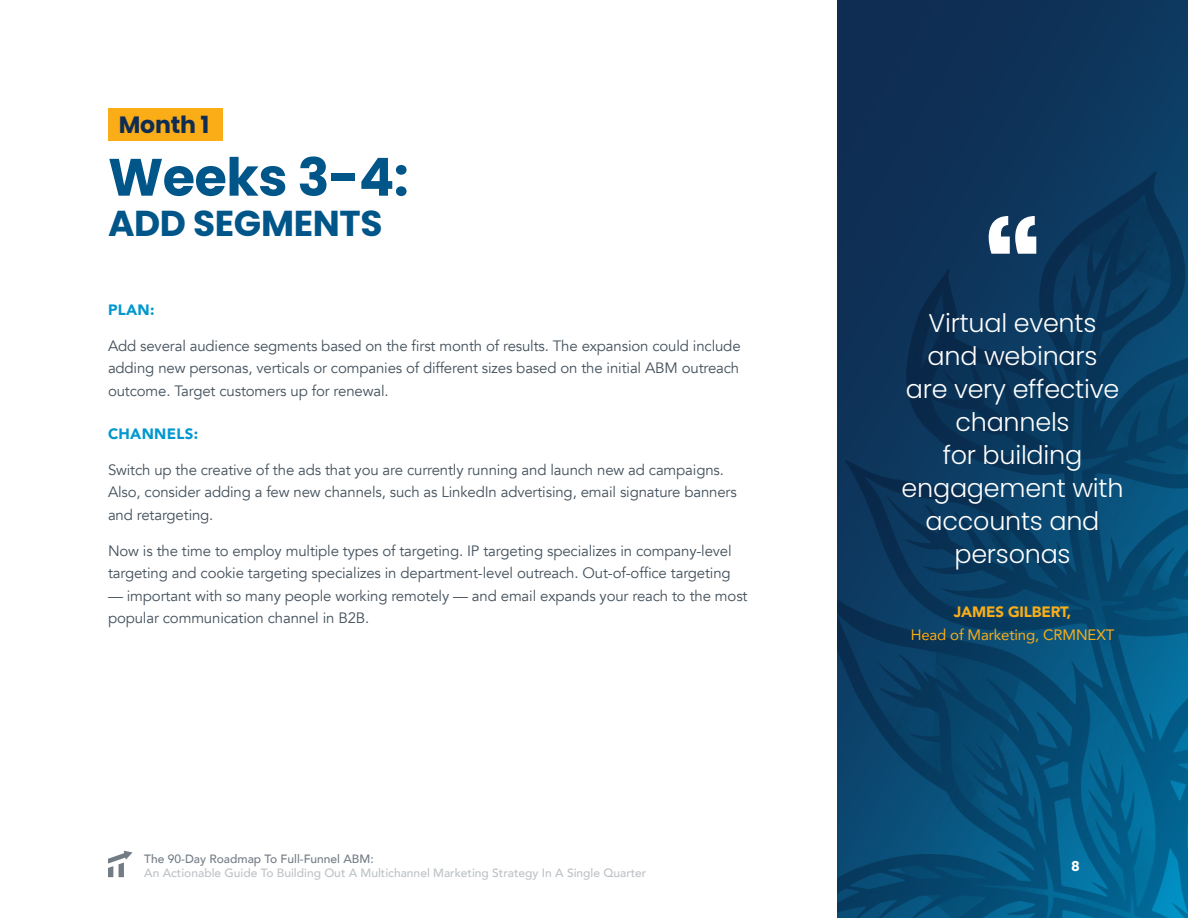
<style>
.page{position:relative;width:1188px;height:918px;background:#fff}
.page>*{position:absolute;margin:0;border:0;box-sizing:border-box;transform-origin:0 0}
.t1{font:700 52.5px "Poppins";letter-spacing:-.01em;color:#005589}
.t2{font:700 36px "Poppins";letter-spacing:-.01em;color:#005589}
.t3{font:300 25.5px/33px "Poppins";letter-spacing:-.01em;color:#fff;text-align:center}
.t4{font:700 23.7px "Poppins";letter-spacing:-.01em;color:#0f2d52}
.t5{font:15px/22.5px "Avenir";letter-spacing:-.01em;color:#44515c}
.t6{font:15px "Avenir";letter-spacing:-.01em;color:#fbad18}
.t7{font:900 15px "Avenir";letter-spacing:.02em;color:#0098cd}
.t8{font:900 15px "Avenir";letter-spacing:-.01em;color:#fbad18}
.t9{font:700 13.5px "Poppins";color:#fff}
.t10{font:500 12px "Avenir";color:#bdc2c6}
.t11{font:500 12px "Avenir";color:#737c85}
</style>
<div class="page">
<div style="left:837px;top:0;width:351px;height:918px;background:#0e3157"></div>
<img style="left:838px;top:162px;width:350px;height:756px">
<svg style="left:108px;top:851px;width:24px;height:26px"></svg>
<div style="left:108px;top:108px;width:115px;height:33px;background:#fbad18"></div>
<svg style="left:989px;top:216px;width:47px;height:38px"></svg>
<h3 class="t4" style="left:119px;top:111px;width:92px">Month 1</h3>
<h1 class="t1" style="left:108px;top:147px;width:302px">Weeks 3-4:</h1>
<h2 class="t2" style="left:108px;top:203px;width:276px">ADD SEGMENTS</h2>
<p class="t7" style="left:108px;top:297px;width:48px">PLAN:</p>
<p class="t5" style="left:108px;top:335px;width:634px;text-align:justify">Add several audience segments based on the first month of results. The expansion could include adding new personas, verticals or companies of different sizes based on the initial ABM outreach outcome. Target customers up for renewal.</p>
<p class="t7" style="left:108px;top:420px;width:92px">CHANNELS:</p>
<p class="t5" style="left:108px;top:458px;width:630px">Switch up the creative of the ads that you are currently running and launch new ad campaigns.<br>Also, consider adding a few new channels, such as LinkedIn advertising, email signature banners and retargeting.</p>
<p class="t5" style="left:108px;top:539px;width:625px">Now is the time to employ multiple types of targeting. IP targeting specializes in company-level targeting and cookie targeting specializes in department-level outreach. Out-of-office targeting</p>
<p class="t5" style="left:108px;top:584px;width:641px">— important with so many people working remotely — and email expands your reach to the most popular communication channel in B2B.</p>
<p class="t11" style="left:144px;top:848px;width:231px">The 90-Day Roadmap To Full-Funnel ABM:</p>
<p class="t10" style="left:144px;top:863px;width:504px">An Actionable Guide To Building Out A Multichannel Marketing Strategy In A Single Quarter</p>
<h3 class="t3" style="left:902px;top:307px;width:223px">Virtual events and webinars<br>are very effective channels<br>for building engagement with accounts and personas</h3>
<p class="t8" style="left:954px;top:599px;width:119px">JAMES GILBERT,</p>
<p class="t6" style="left:911px;top:622px;width:205px">Head of Marketing, CRMNEXT</p>
<p class="t9" style="left:1071px;top:859px;width:10px">8</p>
</div>
